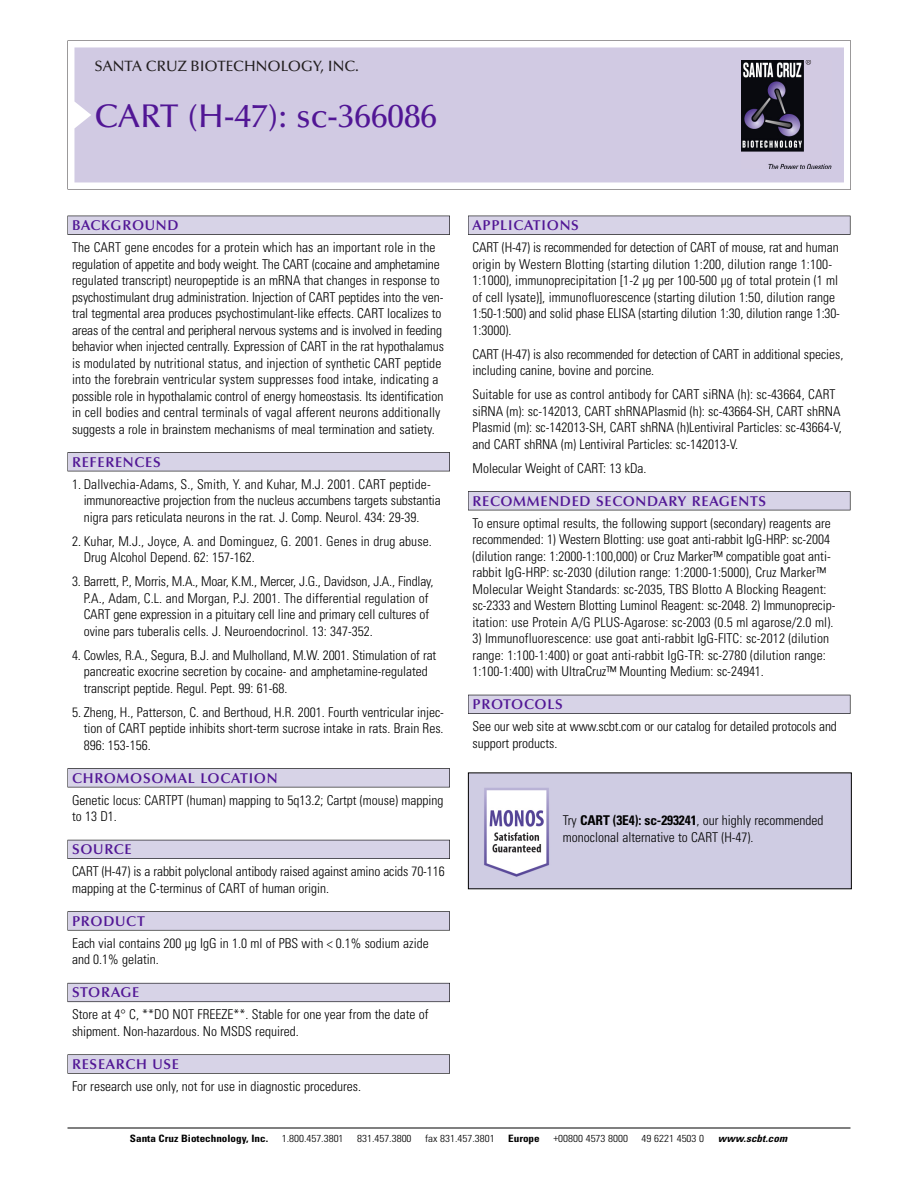
<style>
.page{position:relative;width:918px;height:1188px;background:#fff}
.page>*{position:absolute;margin:0;border:0;box-sizing:border-box;transform-origin:0 0}
.t1{font:500 33px "Optima";color:#511695}
.t2{font:500 15px "Optima";color:#231f20}
.t3{font:600 14.25px "Optima";letter-spacing:.05em;color:#511695}
.t4{font:300 condensed 13.5px/16.5px "Univers";color:#000}
.t5{font:300 condensed 10.2px "Univers";color:#000;scale:1.1 1}
.t6{font:700 condensed 10.2px "Univers";color:#000;scale:1.1 1}
.t7{font:italic 700 condensed 10.2px "Univers";letter-spacing:.005em;color:#000;scale:1.1 1}
.s1{font-weight:700}
</style>
<div class="page">
<svg style="left:68px;top:40px;width:783px;height:149px"></svg>
<div style="left:74px;top:47px;width:770px;height:135px;background:#d1cae3"></div>
<img style="left:741px;top:60px;width:90px;height:108px">
<div style="left:68px;top:216px;width:382px;height:19px;background:#525155"></div>
<div style="left:68px;top:216px;width:381px;height:18px;background:#d7d3e7"></div>
<div style="left:68px;top:452px;width:382px;height:19px;background:#525155"></div>
<div style="left:68px;top:453px;width:381px;height:18px;background:#d7d3e7"></div>
<div style="left:68px;top:768px;width:382px;height:19px;background:#545357"></div>
<div style="left:68px;top:769px;width:381px;height:18px;background:#d7d3e7"></div>
<div style="left:68px;top:840px;width:382px;height:19px;background:#54535a"></div>
<div style="left:68px;top:840px;width:381px;height:18px;background:#d7d3e7"></div>
<svg style="left:68px;top:911px;width:382px;height:20px"></svg>
<div style="left:68px;top:912px;width:381px;height:18px;background:#d7d3e7"></div>
<div style="left:68px;top:983px;width:382px;height:19px;background:#66646e"></div>
<div style="left:68px;top:983px;width:381px;height:18px;background:#d7d3e7"></div>
<div style="left:68px;top:1054px;width:382px;height:20px;background:#616161"></div>
<div style="left:68px;top:1055px;width:381px;height:18px;background:#d7d3e7"></div>
<div style="left:468px;top:216px;width:382px;height:19px;background:#525155"></div>
<div style="left:468px;top:216px;width:382px;height:18px;background:#d7d3e7"></div>
<div style="left:468px;top:491px;width:382px;height:19px;background:#525155"></div>
<div style="left:468px;top:492px;width:382px;height:18px;background:#d7d3e7"></div>
<div style="left:468px;top:695px;width:382px;height:19px;background:#525158"></div>
<div style="left:468px;top:695px;width:382px;height:18px;background:#d7d3e7"></div>
<hr style="left:68px;top:1128px;width:782px;height:1px;background:#000">
<img style="left:470px;top:774px;width:380px;height:113px">
<p class="t2" style="left:94px;top:61px;width:266px">SANTA CRUZ BIOTECHNOLOGY, INC.</p>
<h1 class="t1" style="left:94px;top:103px;width:344px">CART (H-47): sc-366086</h1>
<p class="t3" style="left:72px;top:219px;width:108px">BACKGROUND</p>
<p class="t4" style="left:72px;top:240px;width:373px">The CART gene encodes for a protein which has an important role in the regulation of appetite and body weight. The CART (cocaine and amphetamine regulated transcript) neuropeptide is an mRNA that changes in response to psychostimulant drug administration. Injection of CART peptides into the ven&shy;tral tegmental area produces psychostimulant-like effects. CART localizes to areas of the central and peripheral nervous systems and is involved in feeding behavior when injected centrally. Expression of CART in the rat hypothalamus is modulated by nutritional status, and injection of synthetic CART peptide into the forebrain ventricular system suppresses food intake, indicating a possible role in hypothalamic control of energy homeostasis. Its identification in cell bodies and central terminals of vagal afferent neurons additionally suggests a role in brainstem mechanisms of meal termination and satiety.</p>
<p class="t3" style="left:72px;top:456px;width:90px">REFERENCES</p>
<p class="t4" style="left:84px;top:477px;width:359px;text-indent:-12px">1. Dallvechia-Adams, S., Smith, Y. and Kuhar, M.J. 2001. CART peptide&shy;immunoreactive projection from the nucleus accumbens targets substantia nigra pars reticulata neurons in the rat. J. Comp. Neurol. 434: 29-39.</p>
<p class="t4" style="left:84px;top:534px;width:350px;text-indent:-12px">2. Kuhar, M.J., Joyce, A. and Dominguez, G. 2001. Genes in drug abuse.<br>Drug Alcohol Depend. 62: 157-162.</p>
<p class="t4" style="left:84px;top:574px;width:351px;text-indent:-12px">3. Barrett, P., Morris, M.A., Moar, K.M., Mercer, J.G., Davidson, J.A., Findlay, P.A., Adam, C.L. and Morgan, P.J. 2001. The differential regulation of CART gene expression in a pituitary cell line and primary cell cultures of ovine pars tuberalis cells. J. Neuroendocrinol. 13: 347-352.</p>
<p class="t4" style="left:84px;top:648px;width:354px;text-indent:-12px">4. Cowles, R.A., Segura, B.J. and Mulholland, M.W. 2001. Stimulation of rat pancreatic exocrine secretion by cocaine- and amphetamine-regulated transcript peptide. Regul. Pept. 99: 61-68.</p>
<p class="t4" style="left:84px;top:705px;width:362px;text-align:justify;text-indent:-12px">5. Zheng, H., Patterson, C. and Berthoud, H.R. 2001. Fourth ventricular injec&shy;tion of CART peptide inhibits short-term sucrose intake in rats. Brain Res.<br>896: 153-156.</p>
<p class="t3" style="left:72px;top:772px;width:207px">CHROMOSOMAL LOCATION</p>
<p class="t4" style="left:72px;top:793px;width:373px">Genetic locus: CARTPT (human) mapping to 5q13.2; Cartpt (mouse) mapping to 13 D1.</p>
<p class="t3" style="left:72px;top:844px;width:61px">SOURCE</p>
<p class="t4" style="left:72px;top:864px;width:374px">CART (H-47) is a rabbit polyclonal antibody raised against amino acids 70-116 mapping at the C-terminus of CART of human origin.</p>
<p class="t3" style="left:72px;top:915px;width:74px">PRODUCT</p>
<p class="t4" style="left:72px;top:936px;width:358px">Each vial contains 200 µg IgG in 1.0 ml of PBS with &lt; 0.1% sodium azide and 0.1% gelatin.</p>
<p class="t3" style="left:72px;top:987px;width:69px">STORAGE</p>
<p class="t4" style="left:72px;top:1007px;width:358px">Store at 4° C, **DO NOT FREEZE**. Stable for one year from the date of shipment. Non-hazardous. No MSDS required.</p>
<p class="t3" style="left:72px;top:1058px;width:109px">RESEARCH USE</p>
<p class="t4" style="left:72px;top:1079px;width:290px">For research use only, not for use in diagnostic procedures.</p>
<p class="t3" style="left:473px;top:219px;width:108px">APPLICATIONS</p>
<p class="t4" style="left:473px;top:240px;width:369px">CART (H-47) is recommended for detection of CART of mouse, rat and human origin by Western Blotting (starting dilution 1:200, dilution range 1:100- 1:1000), immunoprecipitation [1-2 µg per 100-500 µg of total protein (1 ml of cell lysate)], immunofluorescence (starting dilution 1:50, dilution range 1:50-1:500) and solid phase ELISA (starting dilution 1:30, dilution range 1:30- 1:3000).</p>
<p class="t4" style="left:473px;top:347px;width:372px">CART (H-47) is also recommended for detection of CART in additional species, including canine, bovine and porcine.</p>
<p class="t4" style="left:473px;top:387px;width:371px">Suitable for use as control antibody for CART siRNA (h): sc-43664, CART siRNA (m): sc-142013, CART shRNAPlasmid (h): sc-43664-SH, CART shRNA Plasmid (m): sc-142013-SH, CART shRNA (h)Lentiviral Particles: sc-43664-V, and CART shRNA (m) Lentiviral Particles: sc-142013-V.</p>
<p class="t4" style="left:473px;top:461px;width:176px">Molecular Weight of CART: 13 kDa.</p>
<p class="t3" style="left:473px;top:495px;width:295px">RECOMMENDED SECONDARY REAGENTS</p>
<p class="t4" style="left:473px;top:516px;width:364px">To ensure optimal results, the following support (secondary) reagents are recommended: 1) Western Blotting: use goat anti-rabbit IgG-HRP: sc-2004 (dilution range: 1:2000-1:100,000) or Cruz Marker™ compatible goat anti&shy;rabbit IgG-HRP: sc-2030 (dilution range: 1:2000-1:5000), Cruz Marker™ Molecular Weight Standards: sc-2035, TBS Blotto A Blocking Reagent: sc-2333 and Western Blotting Luminol Reagent: sc-2048. 2) Immunoprecip&shy;itation: use Protein A/G PLUS-Agarose: sc-2003 (0.5 ml agarose/2.0 ml).</p>
<p class="t4" style="left:473px;top:631px;width:358px">3) Immunofluorescence: use goat anti-rabbit IgG-FITC: sc-2012 (dilution range: 1:100-1:400) or goat anti-rabbit IgG-TR: sc-2780 (dilution range:<br>1:100-1:400) with UltraCruz™ Mounting Medium: sc-24941.</p>
<p class="t3" style="left:473px;top:699px;width:92px">PROTOCOLS</p>
<p class="t4" style="left:473px;top:719px;width:366px">See our web site at www.scbt.com or our catalog for detailed protocols and support products.</p>
<p class="t4" style="left:563px;top:813px;width:262px">Try <span class="s1">CART (3E4): sc-293241</span>, our highly recommended monoclonal alternative to CART (H-47).</p>
<p class="t6" style="left:130px;top:1135px;width:127px">Santa Cruz Biotechnology, Inc.</p>
<p class="t5" style="left:282px;top:1135px;width:58px">1.800.457.3801</p>
<p class="t5" style="left:357px;top:1135px;width:51px">831.457.3800</p>
<p class="t5" style="left:425px;top:1135px;width:65px">fax 831.457.3801</p>
<p class="t6" style="left:508px;top:1135px;width:30px">Europe</p>
<p class="t5" style="left:553px;top:1135px;width:69px">+00800 4573 8000</p>
<p class="t5" style="left:642px;top:1135px;width:58px">49 6221 4503 0</p>
<p class="t7" style="left:718px;top:1135px;width:64px">www.scbt.com</p>
</div>
